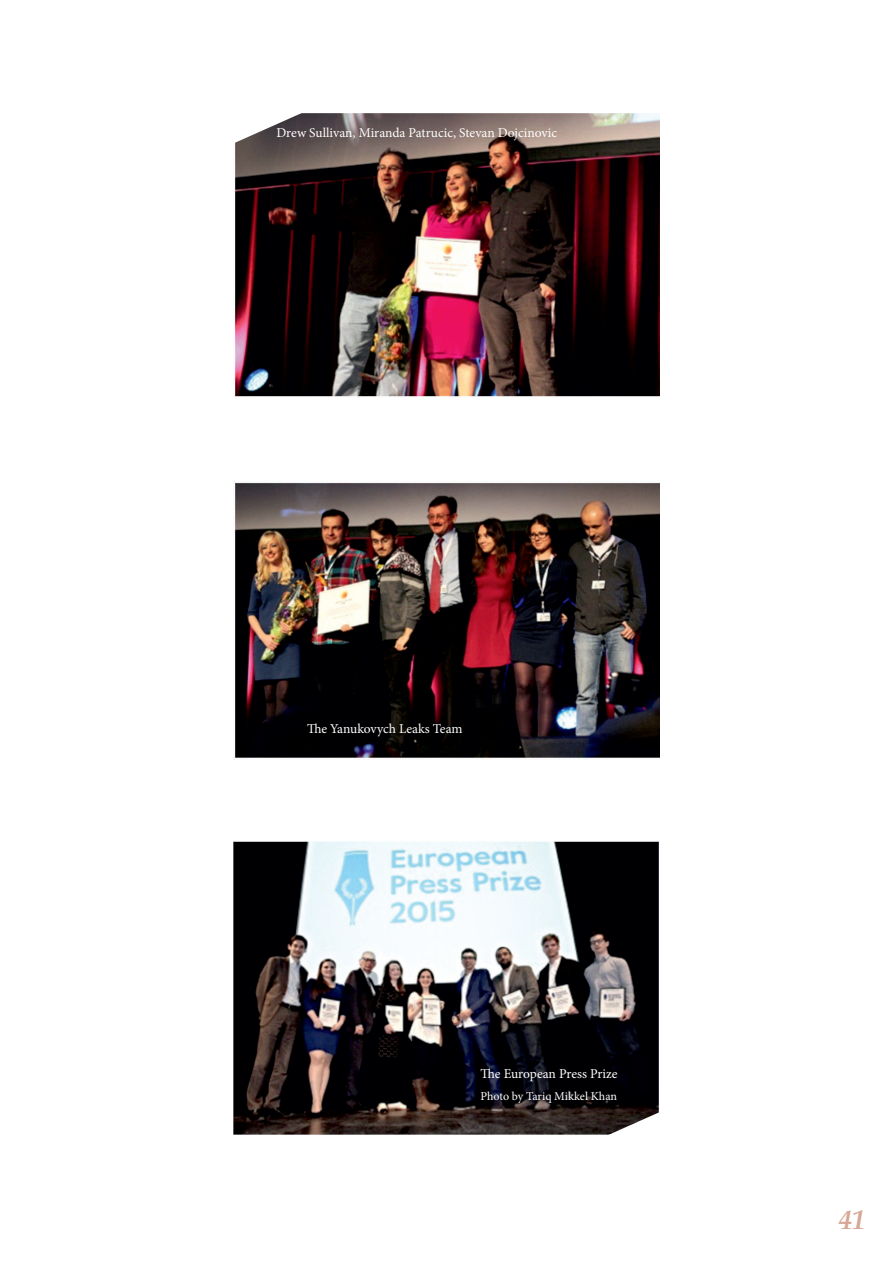
<style>
.page{position:relative;width:893px;height:1263px;background:#fff}
.page>*{position:absolute;margin:0;border:0;box-sizing:border-box;transform-origin:0 0}
.t1{font:italic 700 27px "Book Antiqua";color:#d7a795}
.t2{font:13.5px "Minion Pro";color:#fff}
.t3{font:12px "Minion Pro";letter-spacing:-.005em;color:#fff}
</style>
<div class="page">
<img style="left:234px;top:114px;width:425px;height:1020px">
<svg style="left:234px;top:113px;width:85px;height:40px"></svg>
<svg style="left:599px;top:1092px;width:60px;height:43px"></svg>
<p class="t2" style="left:276px;top:124px;width:282px">Drew Sullivan, Miranda Patrucic, Stevan Dojcinovic</p>
<p class="t2" style="left:307px;top:719px;width:157px">The Yanukovych Leaks Team</p>
<p class="t2" style="left:480px;top:1064px;width:139px">The European Press Prize</p>
<p class="t3" style="left:480px;top:1088px;width:138px">Photo by Tariq Mikkel Khan</p>
<h1 class="t1" style="left:839px;top:1201px;width:28px">41</h1>
</div>
